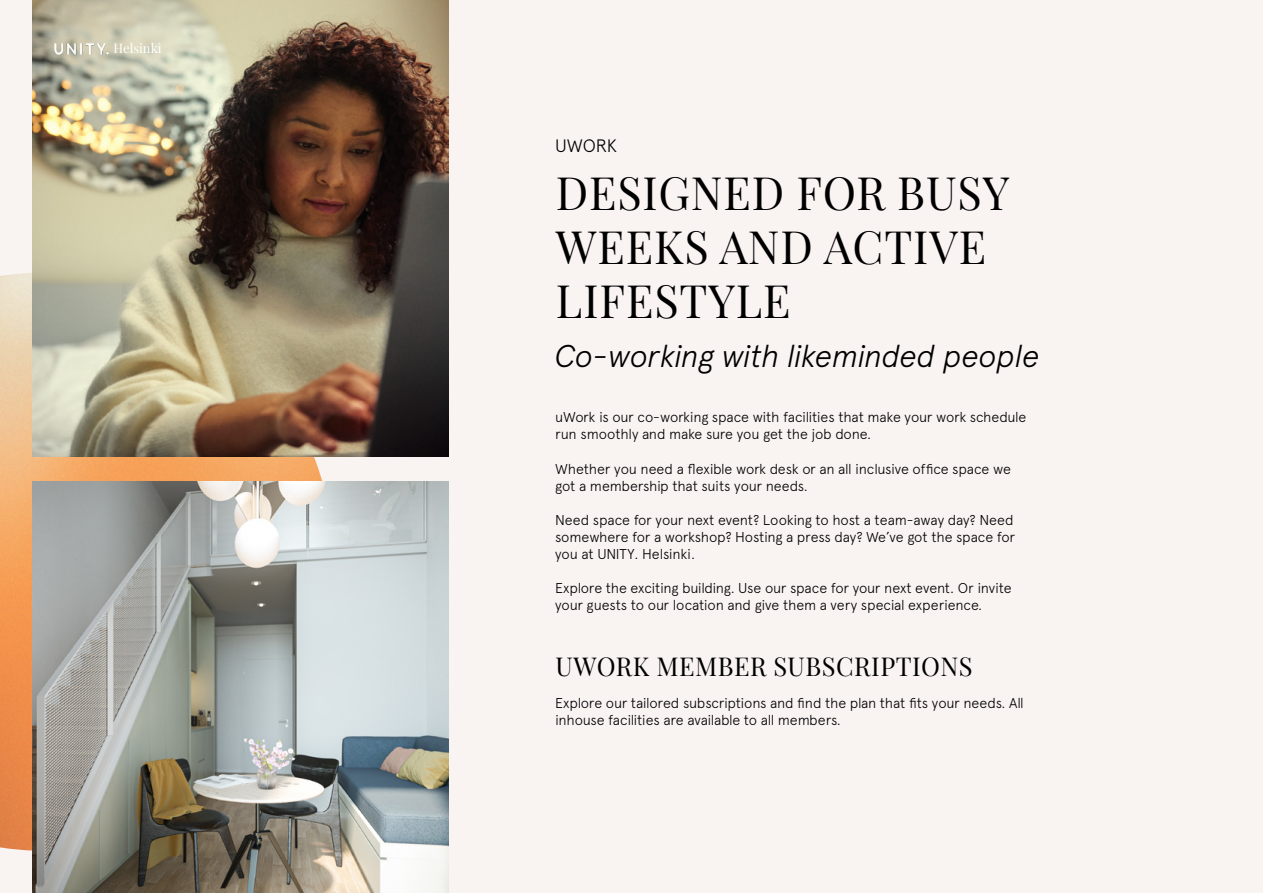
<style>
.page{position:relative;width:1263px;height:893px;background:#f9f3f2}
.page>*{position:absolute;margin:0;border:0;box-sizing:border-box;transform-origin:0 0}
.t1{font:45px/54px "Playfair Display";letter-spacing:.02em;color:#000}
.t2{font:italic 300 31.35px "Apercu";letter-spacing:-.02em;color:#000}
.t3{font:25.5px "Playfair Display";letter-spacing:.02em;color:#000}
.t4{font:300 18px "Apercu";letter-spacing:-.015em;color:#000}
.t5{font:300 14.25px/17.1px "Apercu";letter-spacing:-.015em;color:#000}
.t6{font:12.9px "Playfair Display";color:#fff}
</style>
<div class="page">
<img style="left:0;top:273px;width:371px;height:582px">
<img style="left:33px;top:482px;width:416px;height:411px">
<img style="left:33px;top:0;width:416px;height:456px">
<img style="left:54px;top:43px;width:55px;height:11px">
<p class="t6" style="left:114px;top:38px;width:50px">Helsinki</p>
<p class="t4" style="left:555px;top:135px;width:63px">UWORK</p>
<h1 class="t1" style="left:556px;top:162px;width:455px">DESIGNED FOR BUSY<br>WEEKS AND ACTIVE<br>LIFESTYLE</h1>
<h2 class="t2" style="left:555px;top:337px;width:486px">Co-working with likeminded people</h2>
<p class="t5" style="left:555px;top:409px;width:473px">uWork is our co-working space with facilities that make your work schedule run smoothly and make sure you get the job done.</p>
<p class="t5" style="left:555px;top:460px;width:457px">Whether you need a flexible work desk or an all inclusive office space we got a membership that suits your needs.</p>
<p class="t5" style="left:555px;top:511px;width:462px;text-align:justify">Need space for your next event? Looking to host a team-away day? Need somewhere for a workshop? Hosting a press day? We’ve got the space for you at UNITY. Helsinki.</p>
<p class="t5" style="left:555px;top:580px;width:458px">Explore the exciting building. Use our space for your next event. Or invite your guests to our location and give them a very special experience.</p>
<h3 class="t3" style="left:556px;top:646px;width:419px">UWORK MEMBER SUBSCRIPTIONS</h3>
<p class="t5" style="left:555px;top:694px;width:470px">Explore our tailored subscriptions and find the plan that fits your needs. All inhouse facilities are available to all members.</p>
</div>
